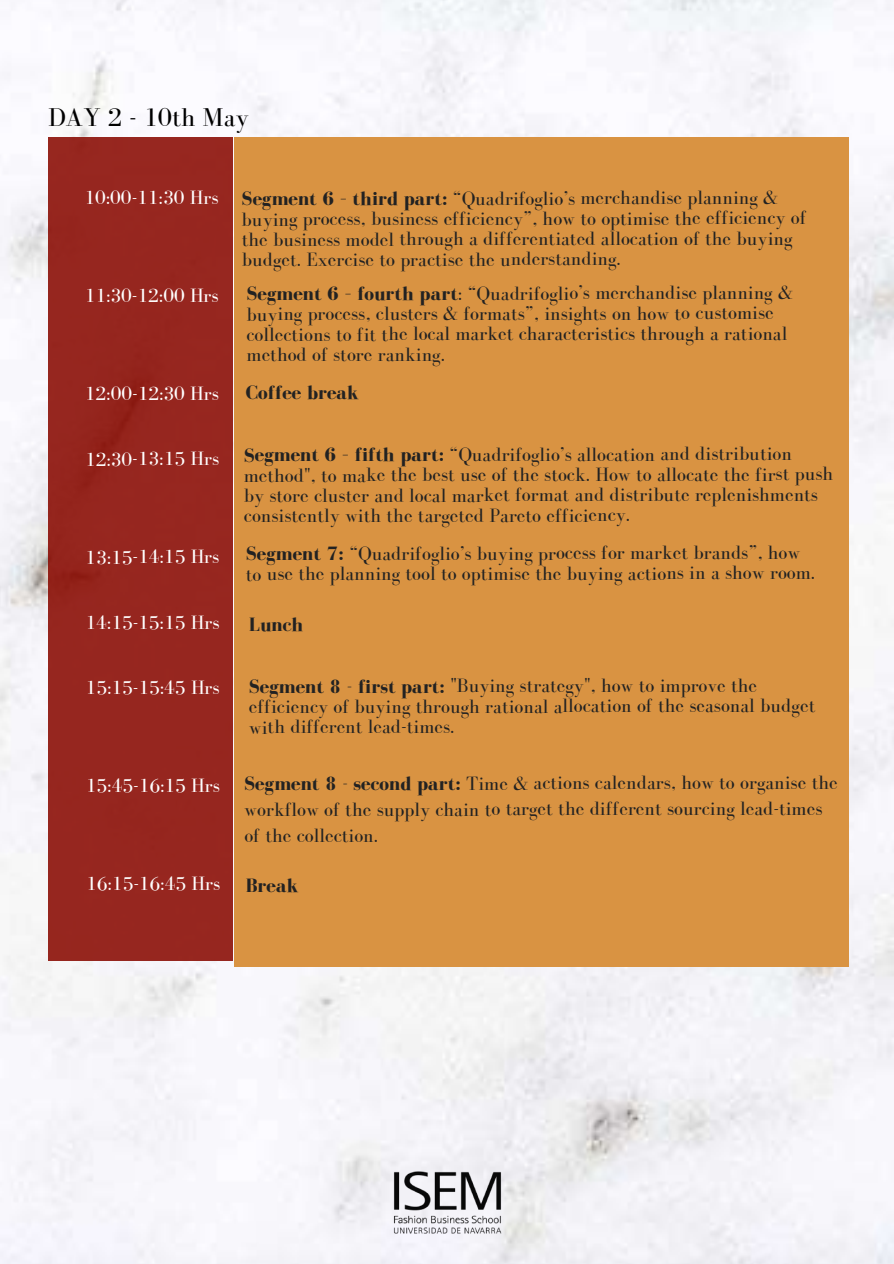
<style>
.page{position:relative;width:894px;height:1264px;background:#fff}
.page>*{position:absolute;margin:0;border:0;box-sizing:border-box;transform-origin:0 0}
.t1{font:26.55px "Bodoni FLF";color:#000}
.t2{font:19.8px/20.4px "Bodoni FLF";letter-spacing:-.005em;color:#222}
.t3{font:19.8px "Bodoni FLF";letter-spacing:-.005em;color:#fff}
.t4{font:700 19.8px "Bodoni FLF";letter-spacing:-.005em;color:#222}
.s1{font-weight:700}
</style>
<div class="page">
<img style="left:0;top:0;width:893px;height:1263px">
<div style="left:49px;top:137px;width:183px;height:823px;background:#96261f"></div>
<div style="left:234px;top:137px;width:614px;height:829px;background:#d99342"></div>
<img style="left:377px;top:1160px;width:140px;height:84px">
<h1 class="t1" style="left:48px;top:103px;width:202px">DAY 2 - 10th May</h1>
<p class="t3" style="left:84px;top:187px;width:135px">10:00-11:30 Hrs</p>
<p class="t2" style="left:241px;top:187px;width:566px"><span class="s1">Segment 6 – third part:</span> “Quadrifoglio’s merchandise planning &amp; buying process, business efficiency”, how to optimise the efficiency of the business model through a differentiated allocation of the buying budget. Exercise to practise the understanding.</p>
<p class="t3" style="left:85px;top:285px;width:135px">11:30-12:00 Hrs</p>
<p class="t2" style="left:246px;top:282px;width:548px"><span class="s1">Segment 6 – fourth part</span>: “Quadrifoglio’s merchandise planning &amp; buying process, clusters &amp; formats”, insights on how to customise collections to fit the local market characteristics through a rational method of store ranking.</p>
<p class="t3" style="left:85px;top:383px;width:135px">12:00-12:30 Hrs</p>
<p class="t4" style="left:246px;top:382px;width:115px">Coffee break</p>
<p class="t3" style="left:85px;top:448px;width:135px">12:30-13:15 Hrs</p>
<p class="t3" style="left:85px;top:546px;width:135px">13:15-14:15 Hrs</p>
<p class="t2" style="left:244px;top:444px;width:591px"><span class="s1">Segment 6 – fifth part:</span> “Quadrifoglio’s allocation and distribution method", to make the best use of the stock. How to allocate the first push by store cluster and local market format and distribute replenishments consistently with the targeted Pareto efficiency.</p>
<p class="t2" style="left:246px;top:542px;width:570px"><span class="s1">Segment 7:</span> “Quadrifoglio’s buying process for market brands”, how to use the planning tool to optimise the buying actions in a show room.</p>
<p class="t3" style="left:85px;top:611px;width:135px">14:15-15:15 Hrs</p>
<p class="t4" style="left:249px;top:613px;width:56px">Lunch</p>
<p class="t3" style="left:86px;top:676px;width:135px">15:15-15:45 Hrs</p>
<p class="t2" style="left:249px;top:675px;width:568px"><span class="s1">Segment 8 - first part:</span> "Buying strategy", how to improve the efficiency of buying through rational allocation of the seasonal budget with different lead-times.</p>
<p class="t3" style="left:86px;top:774px;width:135px">15:45-16:15 Hrs</p>
<p class="t3" style="left:86px;top:872px;width:135px">16:15-16:45 Hrs</p>
<p class="t2" style="left:244px;top:769px;width:595px;line-height:26.2px"><span class="s1">Segment 8 - second part:</span> Time &amp; actions calendars, how to organise the workflow of the supply chain to target the different sourcing lead-times of the collection.</p>
<p class="t4" style="left:246px;top:874px;width:54px">Break</p>
</div>
